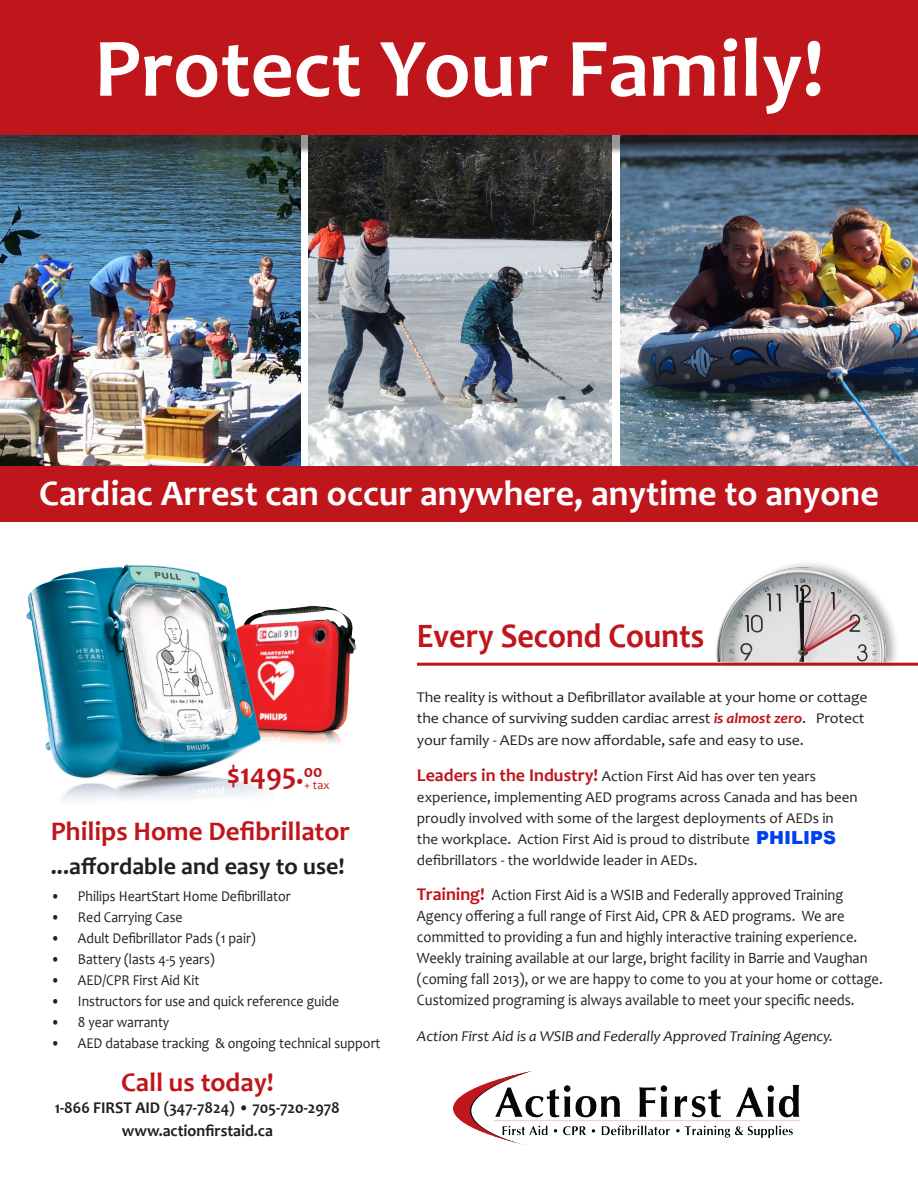
<style>
.page{position:relative;width:918px;height:1188px;background:#fff}
.page>*{position:absolute;margin:0;border:0;box-sizing:border-box;transform-origin:0 0}
.t1{font:700 84px "Candara";color:#fff}
.t2{font:700 36px "Candara";color:#fff}
.t3{font:700 34.5px "Candara";color:#bf161c;scale:.93 1}
.t4{font:700 30px "Candara";color:#bf161c}
.t5{font:700 27px "Candara";color:#bf161c}
.t6{font:700 24px "Candara";color:#231f20}
.t7{font:700 16.5px/22.5px "Candara";color:#231f20;text-align:center}
.t8{font:15.75px/21px "Candara";color:#231f20;scale:.92 1}
.t9{font:15px/21px "Candara";color:#231f20}
.t10{font:15px "Candara";color:#231f20;scale:.92 1}
.t11{font:15px/21px "Candara";color:#231f20;scale:1.06 1}
.t12{font:italic 15px "Candara";letter-spacing:-.01em;color:#231f20;scale:1.06 1}
.t13{font:12.3px "Candara";color:#bf161c}
.s1{font-weight:700;font-style:italic;color:#bf161c}
.s2{font-weight:700;font-size:18px;color:#bf161c}
.s3{font-family:"Arial";font-weight:900;font-size:18px;color:#0040ef}
</style>
<div class="page">
<img style="left:0;top:154px;width:300px;height:313px">
<img style="left:620px;top:154px;width:298px;height:313px">
<img style="left:309px;top:154px;width:303px;height:313px">
<div style="left:0;top:0;width:918px;height:154px;background:#231f20;opacity:.47"></div>
<div style="left:0;top:0;width:918px;height:135px;background:#bf161c"></div>
<img style="left:26px;top:564px;width:331px;height:237px">
<img style="left:454px;top:1071px;width:345px;height:73px">
<hr style="left:417px;top:663px;width:501px;height:3px;background:#bf161c">
<div style="left:716px;top:560px;width:184px;height:109px;background:#231f20;opacity:.37"></div>
<img style="left:716px;top:560px;width:171px;height:101px">
<div style="left:0;top:467px;width:918px;height:55px;background:#bf161c"></div>
<p class="t1" style="left:94px;top:18px;width:731px">Protect Your Family!</p>
<p class="t2" style="left:39px;top:471px;width:841px">Cardiac Arrest can occur anywhere, anytime to anyone</p>
<p class="t4" style="left:227px;top:756px;width:97px">$1495.<sup>00</sup></p>
<p class="t13" style="left:304px;top:778px;width:27px">+ tax</p>
<p class="t5" style="left:51px;top:815px;width:300px">Philips Home Defibrillator</p>
<p class="t6" style="left:51px;top:851px;width:295px">...affordable and easy to use!</p>
<p class="t10" style="left:51px;top:887px;width:262px">• Philips HeartStart Home Defibrillator</p>
<p class="t10" style="left:51px;top:908px;width:145px">• Red Carrying Case</p>
<p class="t10" style="left:51px;top:929px;width:224px">• Adult Defibrillator Pads (1 pair)</p>
<p class="t10" style="left:51px;top:950px;width:180px">• Battery (lasts 4-5 years)</p>
<p class="t10" style="left:51px;top:971px;width:163px">• AED/CPR First Aid Kit</p>
<p class="t10" style="left:51px;top:992px;width:315px">• Instructors for use and quick reference guide</p>
<p class="t10" style="left:51px;top:1013px;width:130px">• 8 year warranty</p>
<p class="t10" style="left:51px;top:1034px;width:360px">• AED database tracking &amp; ongoing technical support</p>
<p class="t5" style="left:121px;top:1066px;width:154px">Call us today!</p>
<p class="t7" style="left:55px;top:1097px;width:286px">1-866 FIRST AID (347-7824) • 705-720-2978 www.actionfirstaid.ca</p>
<p class="t3" style="left:417px;top:615px;width:311px">Every Second Counts</p>
<p class="t11" style="left:417px;top:686px;width:427px">The reality is without a Defibrillator available at your home or cottage the chance of surviving sudden cardiac arrest <span class="s1">is almost zero</span>. Protect</p>
<p class="t11" style="left:417px;top:730px;width:366px">your family - AEDs are now affordable, safe and easy to use.</p>
<p class="t9" style="left:417px;top:766px;width:442px"><span class="s2">Leaders in the Industry!</span> Action First Aid has over ten years experience, implementing AED programs across Canada and has been proudly involved with some of the largest deployments of AEDs in the workplace. Action First Aid is proud to distribute <span class="s3">PHILIPS </span>defibrillators - the worldwide leader in AEDs.</p>
<p class="t8" style="left:417px;top:884px;width:508px"><span class="s2">Training!</span> Action First Aid is a WSIB and Federally approved Training Agency offering a full range of First Aid, CPR &amp; AED programs. We are committed to providing a fun and highly interactive training experience.<br>Weekly training available at our large, bright facility in Barrie and Vaughan (coming fall 2013), or we are happy to come to you at your home or cottage.<br>Customized programing is always available to meet your specific needs.</p>
<p class="t12" style="left:417px;top:1027px;width:394px">Action First Aid is a WSIB and Federally Approved Training Agency.</p>
</div>
